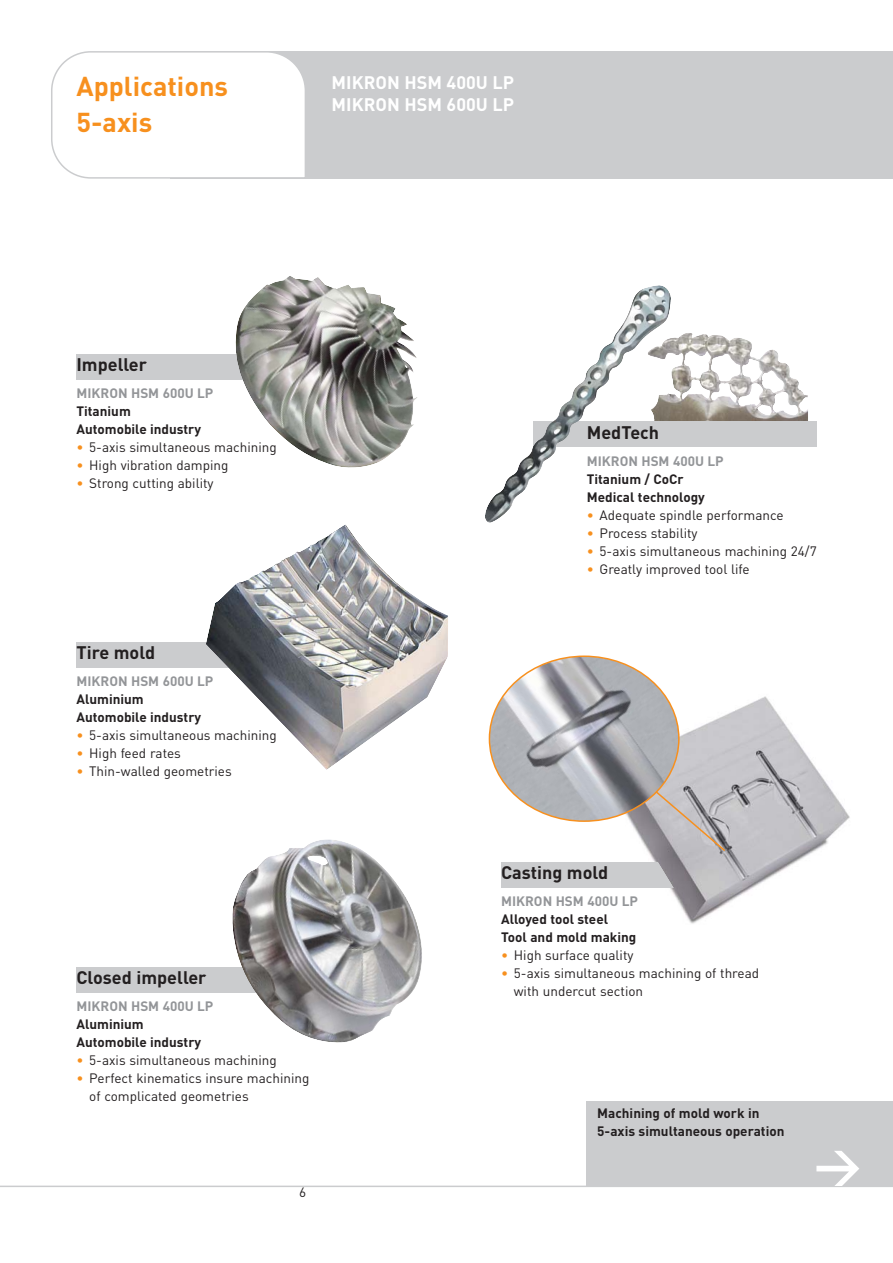
<style>
.page{position:relative;width:893px;height:1263px;background:#fff}
.page>*{position:absolute;margin:0;border:0;box-sizing:border-box;transform-origin:0 0}
.t1{font:700 27px/36px "DIN";color:#f7901e}
.t2{font:700 18px "DIN";color:#231f20}
.t3{font:700 18px/21.6px "DIN";color:#fff}
.t4{font:13.5px/18px "DIN";color:#231f20}
.t5{font:700 13.5px/18px "DIN";color:#231f20}
.t6{font:700 13.5px "DIN";color:#939598}
.s1{color:#f7901e}
</style>
<div class="page">
<img style="left:647px;top:333px;width:161px;height:88px">
<div style="left:170px;top:51px;width:723px;height:128px;background:#cbccce"></div>
<hr style="left:0;top:1186px;width:893px;height:1px;background:#cbccce">
<div style="left:587px;top:1101px;width:306px;height:85px;background:#cbccce"></div>
<svg style="left:816px;top:1151px;width:43px;height:34px"></svg>
<div style="left:51px;top:51px;width:254px;height:128px;background:#fff"></div>
<div style="left:76px;top:967px;width:225px;height:26px;background:#cbccce"></div>
<div style="left:76px;top:354px;width:225px;height:26px;background:#cbccce"></div>
<div style="left:76px;top:642px;width:225px;height:26px;background:#cbccce"></div>
<div style="left:533px;top:421px;width:283px;height:26px;background:#cbccce"></div>
<div style="left:501px;top:862px;width:186px;height:25px;background:#cbccce"></div>
<img style="left:616px;top:697px;width:232px;height:222px">
<svg style="left:489px;top:656px;width:238px;height:197px"></svg>
<img style="left:232px;top:839px;width:190px;height:204px">
<img style="left:578px;top:289px;width:65px;height:97px">
<img style="left:235px;top:276px;width:182px;height:192px">
<img style="left:206px;top:524px;width:242px;height:246px">
<h1 class="t1" style="left:76px;top:71px;width:153px">Applications<br>5-axis</h1>
<h2 class="t3" style="left:332px;top:74px;width:184px">MIKRON HSM 400U LP<br>MIKRON HSM 600U LP</h2>
<h2 class="t2" style="left:76px;top:358px;width:72px">Impeller</h2>
<p class="t6" style="left:76px;top:389px;width:138px">MIKRON HSM 600U LP</p>
<p class="t5" style="left:76px;top:404px;width:126px">Titanium<br>Automobile industry</p>
<p class="t4" style="left:76px;top:440px;width:202px"><span class="s1">•</span> 5-axis simultaneous machining</p>
<p class="t4" style="left:76px;top:458px;width:153px"><span class="s1">•</span> High vibration damping</p>
<p class="t4" style="left:76px;top:476px;width:139px"><span class="s1">•</span> Strong cutting ability</p>
<h2 class="t2" style="left:76px;top:647px;width:80px">Tire mold</h2>
<p class="t6" style="left:76px;top:677px;width:138px">MIKRON HSM 600U LP</p>
<p class="t5" style="left:76px;top:692px;width:126px">Aluminium<br>Automobile industry</p>
<p class="t4" style="left:76px;top:728px;width:202px"><span class="s1">•</span> 5-axis simultaneous machining</p>
<p class="t4" style="left:76px;top:746px;width:106px"><span class="s1">•</span> High feed rates</p>
<p class="t4" style="left:76px;top:764px;width:157px"><span class="s1">•</span> Thin-walled geometries</p>
<h2 class="t2" style="left:76px;top:971px;width:131px">Closed impeller</h2>
<p class="t6" style="left:76px;top:1001px;width:138px">MIKRON HSM 400U LP</p>
<p class="t5" style="left:76px;top:1017px;width:126px">Aluminium<br>Automobile industry</p>
<p class="t4" style="left:76px;top:1053px;width:202px"><span class="s1">•</span> 5-axis simultaneous machining</p>
<p class="t4" style="left:89px;top:1071px;width:222px;text-indent:-13px"><span class="s1">•</span> Perfect kinematics insure machining of complicated geometries</p>
<p class="t4" style="left:299px;top:1184px;width:9px">6</p>
<h2 class="t2" style="left:587px;top:426px;width:74px">MedTech</h2>
<p class="t6" style="left:587px;top:456px;width:138px">MIKRON HSM 400U LP</p>
<p class="t5" style="left:587px;top:471px;width:120px">Titanium / CoCr<br>Medical technology</p>
<p class="t4" style="left:587px;top:507px;width:198px"><span class="s1">•</span> Adequate spindle performance</p>
<p class="t4" style="left:587px;top:525px;width:112px"><span class="s1">•</span> Process stability</p>
<p class="t4" style="left:587px;top:543px;width:231px"><span class="s1">•</span> 5-axis simultaneous machining 24/7</p>
<p class="t4" style="left:587px;top:561px;width:164px"><span class="s1">•</span> Greatly improved tool life</p>
<h2 class="t2" style="left:501px;top:866px;width:109px">Casting mold</h2>
<p class="t6" style="left:501px;top:896px;width:138px">MIKRON HSM 400U LP</p>
<p class="t5" style="left:501px;top:911px;width:137px">Alloyed tool steel<br>Tool and mold making</p>
<p class="t4" style="left:501px;top:947px;width:134px"><span class="s1">•</span> High surface quality</p>
<p class="t4" style="left:514px;top:965px;width:247px;text-indent:-13px"><span class="s1">•</span> 5-axis simultaneous machining of thread with undercut section</p>
<p class="t5" style="left:597px;top:1106px;width:189px">Machining of mold work in<br>5-axis simultaneous operation</p>
</div>
